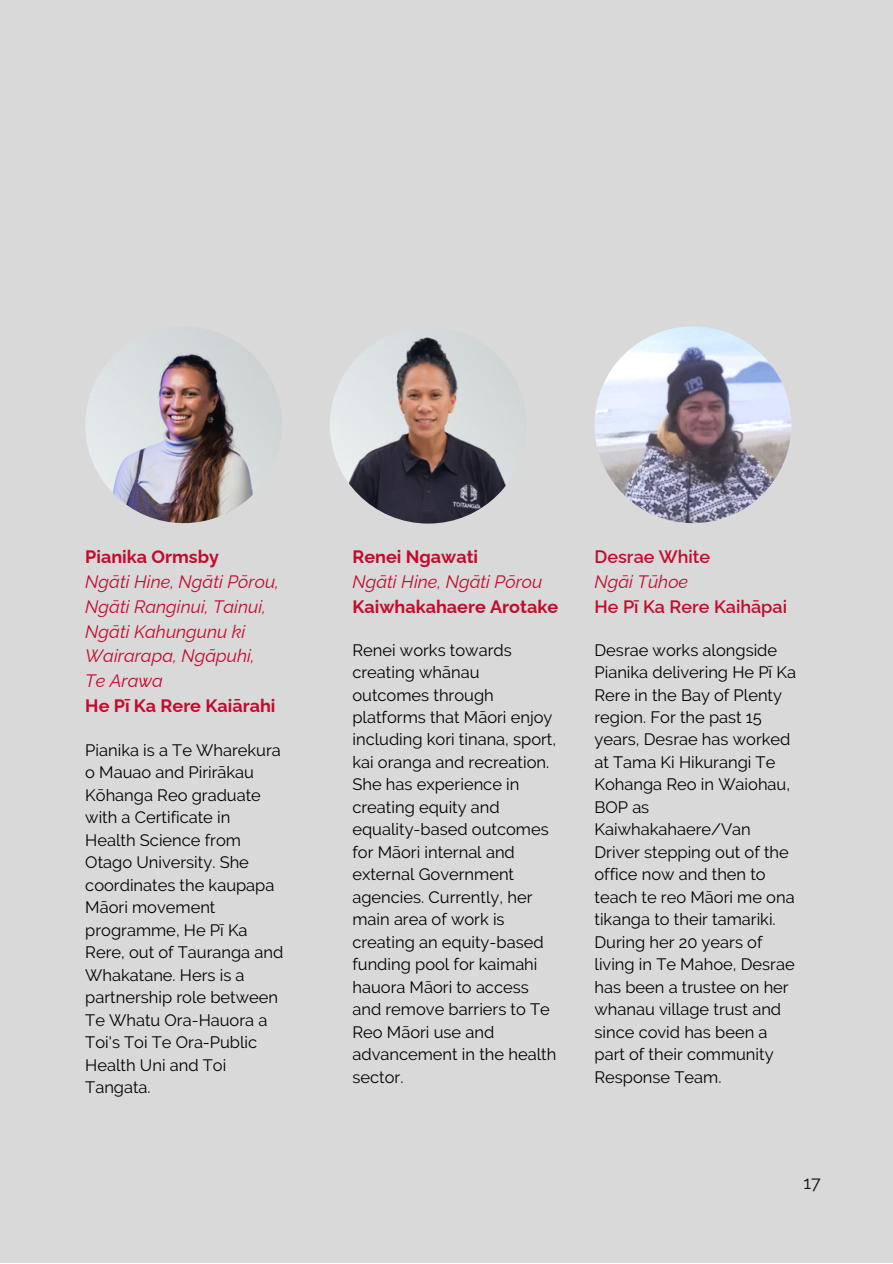
<style>
.page{position:relative;width:893px;height:1264px;background:#fff}
.page>*{position:absolute;margin:0;border:0;box-sizing:border-box;transform-origin:0 0}
.t1{font:italic 18px/24.8px "Raleway";color:#c50a2c}
.t2{font:700 18px "Raleway";color:#c50a2c}
.t3{font:600 18px "Raleway";color:#c50a2c}
.t4{font:18px "Raleway";color:#161410}
.t5{font:16.5px/22.5px "Raleway";color:#000}
</style>
<div class="page">
<div style="left:0;top:0;width:892px;height:1262px;background:#d9d9d9"></div>
<img style="left:85px;top:326px;width:197px;height:197px;border-radius:50%">
<img style="left:330px;top:327px;width:196px;height:196px;border-radius:50%">
<img style="left:594px;top:326px;width:197px;height:197px;border-radius:50%">
<p class="t2" style="left:85px;top:546px;width:135px">Pianika Ormsby</p>
<p class="t1" style="left:85px;top:569px;width:195px">Ngāti Hine, Ngāti Pōrou,<br>Ngāti Ranginui, Tainui,<br>Ngāti Kahungunu ki<br>Wairarapa, Ngāpuhi,<br>Te Arawa</p>
<p class="t2" style="left:85px;top:695px;width:192px">He Pī Ka Rere Kaiārahi</p>
<p class="t5" style="left:85px;top:738px;width:199px">Pianika is a Te Wharekura o Mauao and Pirirākau<br>Kōhanga Reo graduate with a Certificate in<br>Health Science from<br>Otago University. She coordinates the kaupapa<br>Māori movement programme, He Pī Ka<br>Rere, out of Tauranga and<br>Whakatane. Hers is a partnership role between<br>Te Whatu Ora-Hauora a<br>Toi's Toi Te Ora-Public<br>Health Uni and Toi<br>Tangata.</p>
<p class="t2" style="left:352px;top:546px;width:127px">Renei Ngawati</p>
<p class="t1" style="left:352px;top:569px;width:191px">Ngāti Hine, Ngāti Pōrou</p>
<p class="t2" style="left:352px;top:596px;width:207px">Kaiwhakahaere Arotake</p>
<p class="t5" style="left:352px;top:638px;width:205px">Renei works towards creating whānau outcomes through platforms that Māori enjoy including kori tinana, sport, kai oranga and recreation.<br>She has experience in creating equity and equality-based outcomes for Māori internal and external Government agencies. Currently, her main area of work is creating an equity-based funding pool for kaimahi hauora Māori to access and remove barriers to Te<br>Reo Māori use and advancement in the health sector.</p>
<p class="t3" style="left:594px;top:546px;width:117px">Desrae White</p>
<p class="t1" style="left:594px;top:569px;width:95px">Ngāi Tūhoe</p>
<p class="t3" style="left:594px;top:596px;width:194px">He Pī Ka Rere Kaihāpai</p>
<p class="t5" style="left:594px;top:638px;width:203px">Desrae works alongside<br>Pianika delivering He Pī Ka<br>Rere in the Bay of Plenty region. For the past 15 years, Desrae has worked at Tama Ki Hikurangi Te<br>Kohanga Reo in Waiohau,<br>BOP as<br>Kaiwhakahaere/Van<br>Driver stepping out of the office now and then to teach te reo Māori me ona tikanga to their tamariki.<br>During her 20 years of living in Te Mahoe, Desrae has been a trustee on her whanau village trust and since covid has been a part of their community<br>Response Team.</p>
<p class="t4" style="left:803px;top:1172px;width:19px">17</p>
</div>
